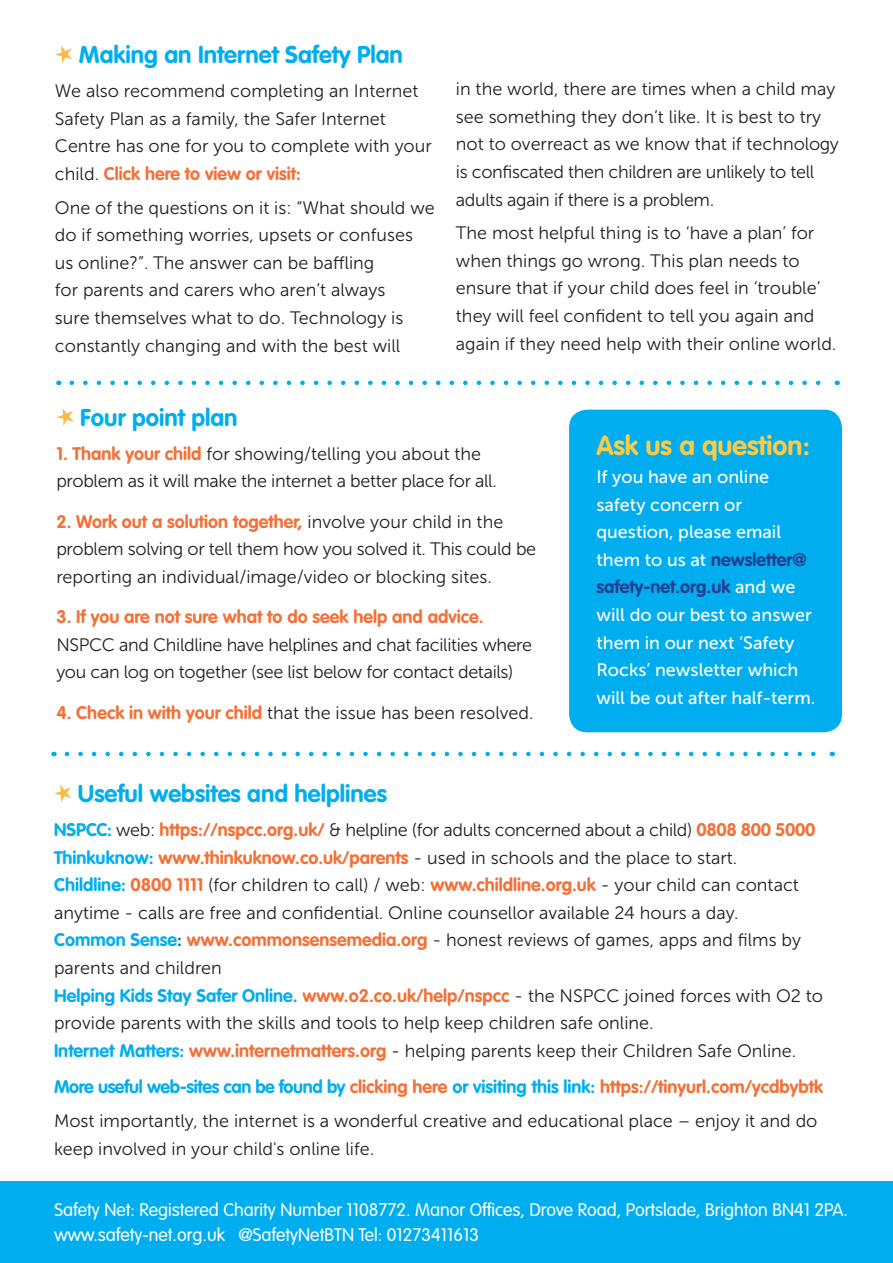
<style>
.page{position:relative;width:893px;height:1263px;background:#fff}
.page>*{position:absolute;margin:0;border:0;box-sizing:border-box;transform-origin:0 0}
.t1{font:700 27px "VAG Rounded Std";color:#feca42}
.t2{font:700 24px "VAG Rounded Std";color:#00aeef}
.t3{font:18px/27.6px "Museo Sans 300";color:#231f20}
.t4{font:18px/27.6px "Museo Sans 300";letter-spacing:-.02em;color:#231f20}
.t5{font:18px/27.6px "Museo Sans 500";color:#fff}
.t6{font:300 18px/24.6px "VAG Rounded Std";color:#fff}
.t7{font:700 18px "VAG Rounded Std";color:#00aeef}
.s1{font-family:"VAG Rounded Std";font-weight:700;color:#f37138}
.s2{font-family:"VAG Rounded Std";font-weight:700;color:#253f8e}
.s3{font-family:"VAG Rounded Std";font-weight:700;color:#00aeef}
.s4{font-family:"VAG Rounded Std";font-weight:700;color:#168382}
.s5{color:#f37138}
</style>
<div class="page">
<div style="left:569px;top:410px;width:273px;height:322px;background:#00aeef;border-radius:18px"></div>
<svg style="left:55px;top:45px;width:17px;height:18px"></svg>
<svg style="left:56px;top:408px;width:18px;height:18px"></svg>
<svg style="left:54px;top:784px;width:18px;height:18px"></svg>
<div style="left:0;top:1182px;width:893px;height:81px;background:#00aeef"></div>
<svg style="left:72px;top:381px;width:749px;height:4px"></svg>
<svg style="left:67px;top:752px;width:749px;height:4px"></svg>
<p class="t2" style="left:79px;top:41px;width:325px">Making an Internet Safety Plan</p>
<p class="t3" style="left:55px;top:77px;width:378px">We also recommend completing an Internet Safety Plan as a family, the Safer Internet Centre has one for you to complete with your child. <span class="s1">Click here to view or visit:</span></p>
<p class="t3" style="left:55px;top:194px;width:381px">One of the questions on it is: “What should we do if something worries, upsets or confuses us online?”. The answer can be baffling<br>for parents and carers who aren’t always<br>sure themselves what to do. Technology is constantly changing and with the best will</p>
<p class="t3" style="left:456px;top:75px;width:384px">in the world, there are times when a child may see something they don’t like. It is best to try not to overreact as we know that if technology is confiscated then children are unlikely to tell adults again if there is a problem.</p>
<p class="t3" style="left:456px;top:219px;width:382px">The most helpful thing is to ‘have a plan’ for when things go wrong. This plan needs to ensure that if your child does feel in ‘trouble’ they will feel confident to tell you again and again if they need help with their online world.</p>
<p class="t2" style="left:80px;top:403px;width:159px">Four point plan</p>
<p class="t4" style="left:56px;top:440px;width:442px"><span class="s1">1. Thank your child</span> for showing/telling you about the problem as it will make the internet a better place for all.</p>
<p class="t3" style="left:56px;top:508px;width:481px"><span class="s1">2. Work out a solution together,</span> involve your child in the problem solving or tell them how you solved it. This could be reporting an individual/image/video or blocking sites.</p>
<p class="t4" style="left:56px;top:603px;width:477px"><span class="s1">3. If you are not sure what to do seek help and advice.<br></span>NSPCC and Childline have helplines and chat facilities where you can log on together (see list below for contact details)</p>
<p class="t3" style="left:56px;top:699px;width:479px"><span class="s1">4. Check in with your child</span> that the issue has been resolved.</p>
<p class="t1" style="left:596px;top:430px;width:215px">Ask us a question:</p>
<p class="t5" style="left:596px;top:463px;width:220px">If you have an online safety concern or question, please email them to us at <span class="s2">newsletter@ safety-net.org.uk</span> and we will do our best to answer them in our next ‘Safety<br>Rocks’ newsletter which will be out after half-term.</p>
<p class="t2" style="left:78px;top:780px;width:311px">Useful websites and helplines</p>
<p class="t4" style="left:54px;top:816px;width:763px"><span class="s3">NSPCC:</span> web: <span class="s1">https://nspcc.org.uk/</span> &amp; helpline (for adults concerned about a child) <span class="s1">0808 800 5000</span></p>
<p class="t3" style="left:54px;top:844px;width:685px"><span class="s3">Thinkuknow:</span> <span class="s1">www.thinkuknow.co.uk/parents</span> - used in schools and the place to start.</p>
<p class="t3" style="left:54px;top:871px;width:746px"><span class="s3">Childline:</span> <span class="s1">0800 1111</span> (for children to call) / web: <span class="s1">www.childline.org.uk</span> - your child can contact anytime - calls are free and confidential. Online counsellor available 24 hours a day.</p>
<p class="t3" style="left:54px;top:926px;width:749px"><span class="s3">Common Sense</span><span class="s4">:</span> <span class="s1">www.commonsensemedia.org</span> - honest reviews of games, apps and films by parents and children</p>
<p class="t3" style="left:54px;top:982px;width:771px"><span class="s3">Helping Kids Stay Safer Online.</span> <span class="s1">www.o2.co.uk/help/nspcc</span> - the NSPCC joined forces with O2 to provide parents with the skills and tools to help keep children safe online.</p>
<p class="t3" style="left:54px;top:1037px;width:744px"><span class="s3">Internet Matters:</span> <span class="s1">www.internetmatters.org</span> - helping parents keep their Children Safe Online.</p>
<p class="t7" style="left:54px;top:1076px;width:771px">More useful web-sites can be found by <span class="s5">clicking here</span> or visiting this link: <span class="s5">https://tinyurl.com/ycdbybtk</span></p>
<p class="t3" style="left:54px;top:1107px;width:765px">Most importantly, the internet is a wonderful creative and educational place – enjoy it and do keep involved in your child's online life.</p>
<p class="t6" style="left:55px;top:1198px;width:795px">Safety Net: Registered Charity Number 1108772. Manor Offices, Drove Road, Portslade, Brighton BN41 2PA. www.safety-net.org.uk @SafetyNetBTN Tel: 01273411613</p>
</div>
